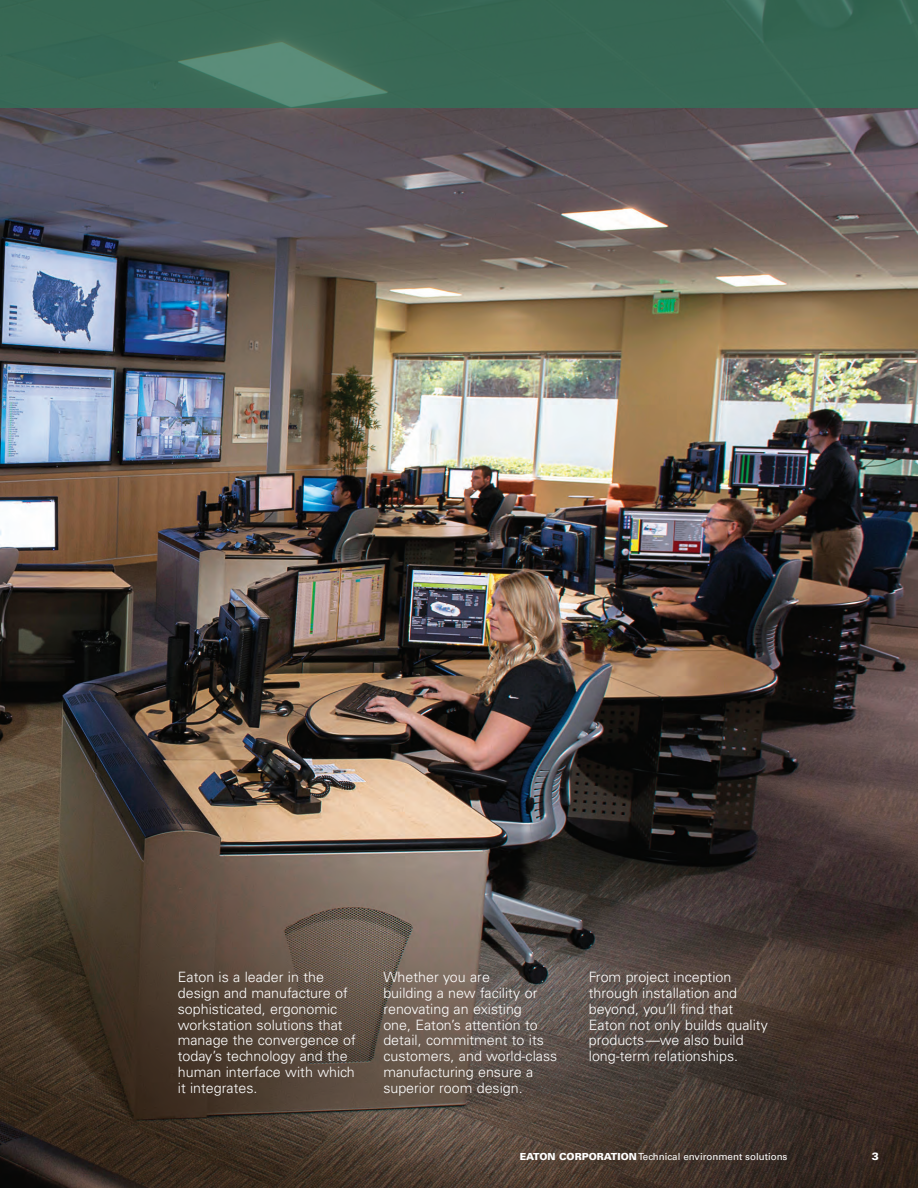
<style>
.page{position:relative;width:918px;height:1188px;background:#fff}
.page>*{position:absolute;margin:0;border:0;box-sizing:border-box;transform-origin:0 0}
._02_Body__8_5_pt{font:300 14.25px/15.8px "Univers LT Std";color:#fff}
._00_Folio_Flush_Righ{font:900 10.5px "Univers LT Std";color:#fff}
._00_Footer_Flush_Rig{font:9.75px "Univers LT Std";color:#fff}
.s1{font-weight:900}
</style>
<div class="page">
<img style="left:0;top:108px;width:918px;height:1080px">
<svg style="left:0;top:0;width:918px;height:108px;background:#396a57"></svg>
<p class="_02_Body__8_5_pt" style="left:178px;top:969px;width:180px">Eaton is a leader in the design and manufacture of sophisticated, ergonomic workstation solutions that manage the convergence of today’s technology and the human interface with which it integrates.</p>
<p class="_02_Body__8_5_pt" style="left:383px;top:969px;width:175px">Whether you are<br>building a new facility or renovating an existing<br>one, Eaton’s attention to detail, commitment to its customers, and world-class manufacturing ensure a superior room design.</p>
<p class="_02_Body__8_5_pt" style="left:589px;top:969px;width:181px">From project inception through installation and beyond, you’ll find that<br>Eaton not only builds quality products—we also build long-term relationships.</p>
<p class="_00_Footer_Flush_Rig" style="left:520px;top:1151px;width:269px"><span class="s1">EATON CORPORATION</span> Technical environment solutions</p>
<p class="_00_Folio_Flush_Righ" style="left:872px;top:1150px;width:9px">3</p>
</div>
